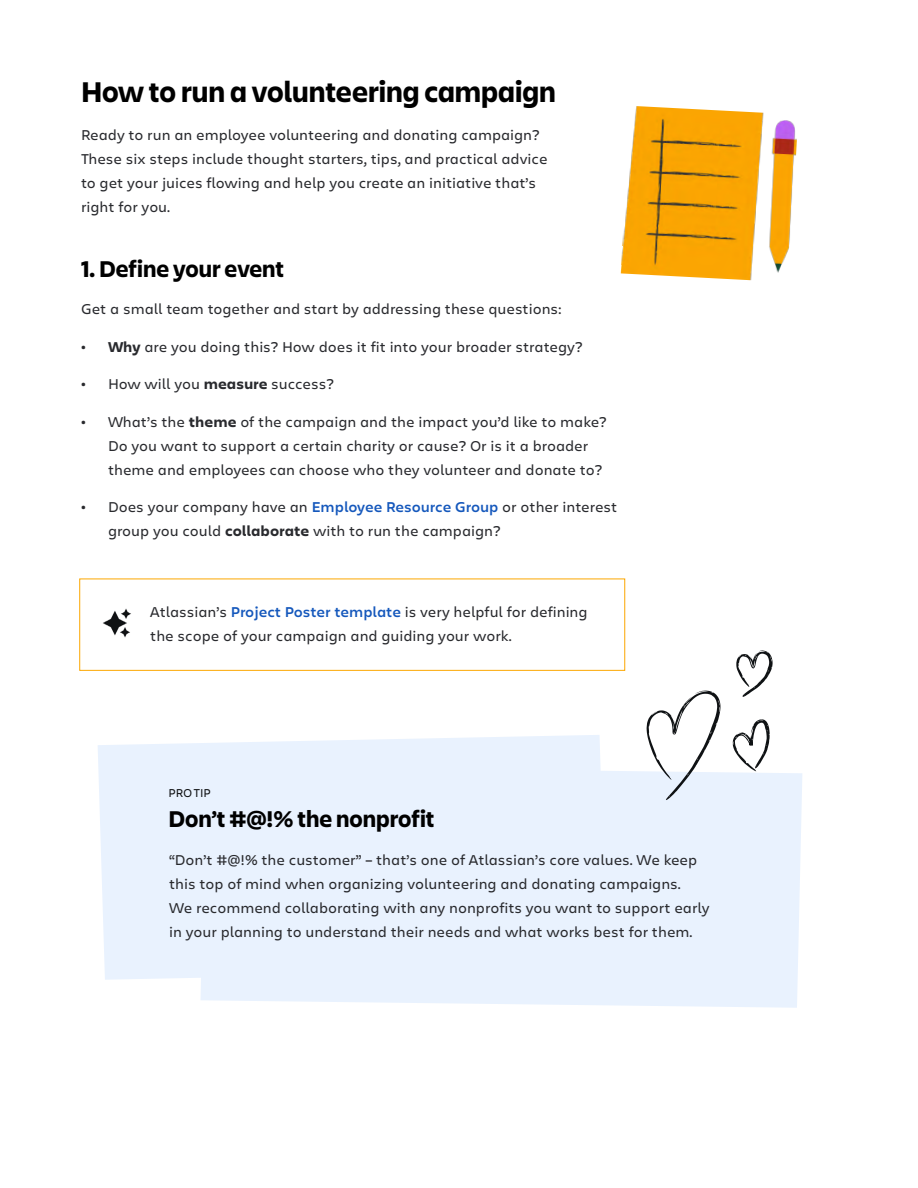
<style>
.page{position:relative;width:918px;height:1188px;background:#fff}
.page>*{position:absolute;margin:0;border:0;box-sizing:border-box;transform-origin:0 0}
.t1{font:700 30px "Charlie Display";color:#000}
.t2{font:700 24px "Charlie Display";color:#000}
.t3{font:15px/24px "Charlie Text";color:#292a2e}
.t4{font:12px "Charlie Display";color:#101214}
.s1{font-weight:900}
.s2{font-weight:700}
.s3{font-weight:600;color:#1558bc}
</style>
<div class="page">
<img style="left:621px;top:106px;width:176px;height:175px">
<svg style="left:98px;top:735px;width:503px;height:245px;background:#ebf3fe"></svg>
<div style="left:201px;top:766px;width:601px;height:242px;background:#e9f2fe"></div>
<svg style="left:646px;top:691px;width:75px;height:109px"></svg>
<svg style="left:733px;top:719px;width:37px;height:53px"></svg>
<svg style="left:736px;top:650px;width:37px;height:47px"></svg>
<div style="left:79px;top:579px;width:546px;height:92px;border:1px solid #fca700"></div>
<img style="left:103px;top:608px;width:28px;height:30px">
<h1 class="t1" style="left:81px;top:71px;width:476px">How to run a volunteering campaign</h1>
<p class="t3" style="left:81px;top:122px;width:468px">Ready to run an employee volunteering and donating campaign?<br>These six steps include thought starters, tips, and practical advice to get your juices flowing and help you create an initiative that’s right for you.</p>
<h2 class="t2" style="left:81px;top:252px;width:205px">1. Define your event</h2>
<p class="t3" style="left:81px;top:297px;width:482px">Get a small team together and start by addressing these questions:</p>
<p class="t3" style="left:81px;top:334px;width:503px"><span class="s1">·</span> <span class="s2">Why</span> are you doing this? How does it fit into your broader strategy?</p>
<p class="t3" style="left:81px;top:372px;width:254px"><span class="s1">·</span> How will you <span class="s2">measure</span> success?</p>
<p class="t3" style="left:108px;top:409px;width:500px;text-indent:-27px"><span class="s1">·</span> What’s the <span class="s2">theme</span> of the campaign and the impact you’d like to make?<br>Do you want to support a certain charity or cause? Or is it a broader theme and employees can choose who they volunteer and donate to?</p>
<p class="t3" style="left:108px;top:495px;width:511px;text-indent:-27px"><span class="s1">·</span> Does your company have an <span class="s3">Employee Resource Group</span> or other interest group you could <span class="s2">collaborate</span> with to run the campaign?</p>
<p class="t3" style="left:150px;top:599px;width:439px">Atlassian’s <span class="s3">Project Poster template</span> is very helpful for defining the scope of your campaign and guiding your work.</p>
<p class="t4" style="left:169px;top:784px;width:44px">PRO TIP</p>
<h2 class="t2" style="left:169px;top:802px;width:267px">Don’t #@!% the nonprofit</h2>
<p class="t3" style="left:169px;top:847px;width:542px">“Don’t #@!% the customer” – that’s one of Atlassian’s core values. We keep this top of mind when organizing volunteering and donating campaigns.<br>We recommend collaborating with any nonprofits you want to support early in your planning to understand their needs and what works best for them.</p>
</div>
